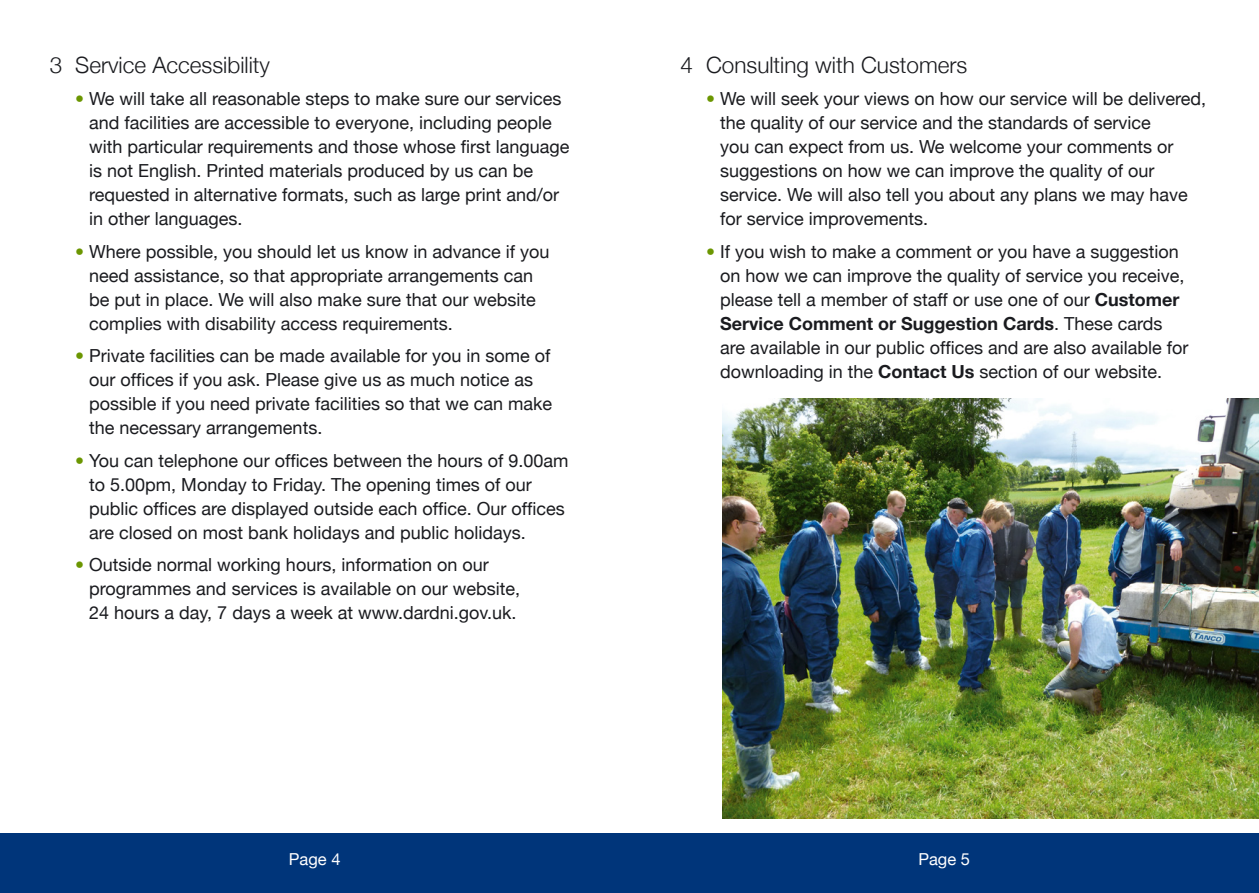
<style>
.page{position:relative;width:1259px;height:893px;background:#fff}
.page>*{position:absolute;margin:0;border:0;box-sizing:border-box;transform-origin:0 0}
.t1{font:300 22.5px "Helvetica Neue";color:#1a1b1f}
.t2{font:18px/24px "Helvetica Neue";color:#1a1b1f}
.t3{font:16.5px "Helvetica Neue";color:#fff}
.s1{color:#6b9601}
.s2{font-weight:700}
</style>
<div class="page">
<div style="left:0;top:833px;width:1259px;height:60px;background:#00357a"></div>
<img style="left:722px;top:398px;width:537px;height:420px">
<p class="t1" style="left:50px;top:51px;width:222px">3 Service Accessibility</p>
<p class="t2" style="left:89px;top:86px;width:482px;text-indent:-14px"><span class="s1">•</span> We will take all reasonable steps to make sure our services and facilities are accessible to everyone, including people with particular requirements and those whose first language is not English. Printed materials produced by us can be requested in alternative formats, such as large print and/or in other languages.</p>
<p class="t2" style="left:89px;top:239px;width:462px;text-indent:-14px"><span class="s1">•</span> Where possible, you should let us know in advance if you need assistance, so that appropriate arrangements can be put in place. We will also make sure that our website complies with disability access requirements.</p>
<p class="t2" style="left:89px;top:343px;width:464px;text-indent:-14px"><span class="s1">•</span> Private facilities can be made available for you in some of our offices if you ask. Please give us as much notice as possible if you need private facilities so that we can make the necessary arrangements.</p>
<p class="t2" style="left:89px;top:448px;width:481px;text-indent:-14px"><span class="s1">•</span> You can telephone our offices between the hours of 9.00am to 5.00pm, Monday to Friday. The opening times of our public offices are displayed outside each office. Our offices are closed on most bank holidays and public holidays.</p>
<p class="t2" style="left:89px;top:552px;width:432px;text-indent:-14px"><span class="s1">•</span> Outside normal working hours, information on our programmes and services is available on our website,<br>24 hours a day, 7 days a week at www.dardni.gov.uk.</p>
<p class="t1" style="left:680px;top:51px;width:288px">4 Consulting with Customers</p>
<p class="t2" style="left:720px;top:87px;width:487px;text-indent:-14px"><span class="s1">•</span> We will seek your views on how our service will be delivered, the quality of our service and the standards of service<br>you can expect from us. We welcome your comments or suggestions on how we can improve the quality of our service. We will also tell you about any plans we may have for service improvements.</p>
<p class="t2" style="left:720px;top:239px;width:470px;text-indent:-14px"><span class="s1">•</span> If you wish to make a comment or you have a suggestion on how we can improve the quality of service you receive, please tell a member of staff or use one of our <span class="s2">Customer Service Comment or Suggestion Cards</span>. These cards are available in our public offices and are also available for downloading in the <span class="s2">Contact Us</span> section of our website.</p>
<p class="t3" style="left:289px;top:849px;width:53px">Page 4</p>
<p class="t3" style="left:918px;top:849px;width:53px">Page 5</p>
</div>
